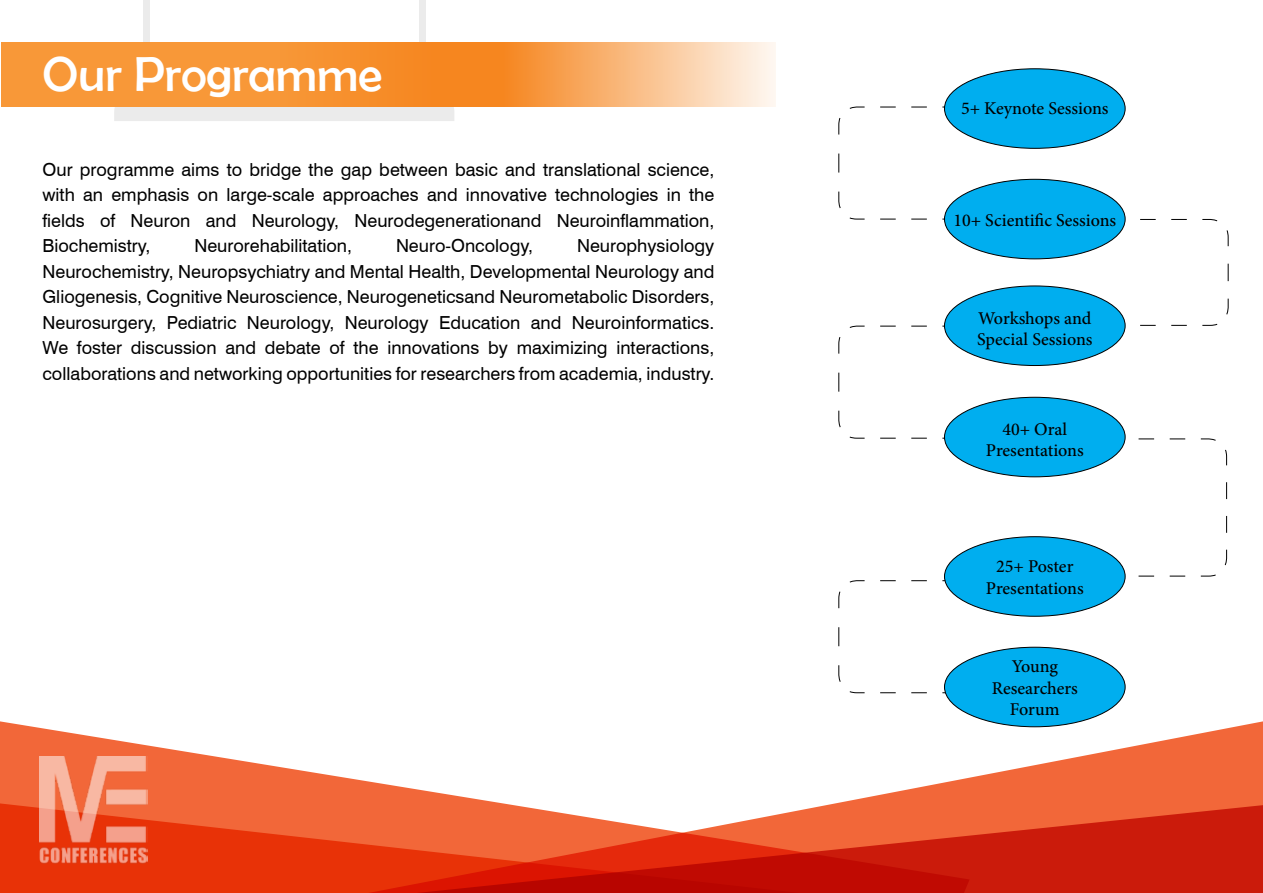
<style>
.page{position:relative;width:1263px;height:893px;background:#fff}
.page>*{position:absolute;margin:0;border:0;box-sizing:border-box;transform-origin:0 0}
.t1{font:49.2px "Berlin Sans FB";color:#fff}
.t2{font:18px/25.5px "Swiss 721 BT";color:#000;text-align:justify}
.t3{font:500 18px/21.1px "Minion Pro";color:#000;text-align:center}
</style>
<div class="page">
<svg style="left:1114px;top:438px;width:113px;height:139px"></svg>
<svg style="left:1116px;top:219px;width:113px;height:107px"></svg>
<svg style="left:838px;top:106px;width:113px;height:114px"></svg>
<svg style="left:838px;top:325px;width:113px;height:114px"></svg>
<svg style="left:838px;top:580px;width:113px;height:113px"></svg>
<div style="left:143px;top:0;width:7px;height:85px;background:#ebebeb"></div>
<div style="left:114px;top:107px;width:340px;height:14px;background:#ebebeb"></div>
<div style="left:419px;top:0;width:7px;height:85px;background:#ebebeb"></div>
<svg style="left:431px;top:43px;width:345px;height:64px;background:#f8b271"></svg>
<div style="left:1px;top:43px;width:430px;height:64px;background:linear-gradient(to right,#f99c3e,#f68e2a)"></div>
<div style="left:944px;top:179px;width:181px;height:80px;background:#00aeef;border-radius:50%"></div>
<div style="left:944px;top:69px;width:181px;height:79px;background:#00aeef;border-radius:50%"></div>
<div style="left:944px;top:286px;width:181px;height:79px;background:#00aeef;border-radius:50%"></div>
<div style="left:944px;top:397px;width:181px;height:80px;background:#00aeef;border-radius:50%"></div>
<div style="left:944px;top:537px;width:181px;height:79px;background:#00aeef;border-radius:50%"></div>
<div style="left:944px;top:647px;width:181px;height:80px;background:#00aeef;border-radius:50%"></div>
<svg style="left:1205px;top:721px;width:58px;height:84px;background:#f27147"></svg>
<svg style="left:0;top:721px;width:1205px;height:84px"></svg>
<svg style="left:0;top:803px;width:947px;height:90px;background:#ea4319"></svg>
<svg style="left:316px;top:805px;width:947px;height:88px;background:#dc3f24"></svg>
<img style="left:39px;top:756px;width:109px;height:112px">
<h1 class="t1" style="left:43px;top:47px;width:341px">Our Programme</h1>
<p class="t2" style="left:43px;top:156px;width:673px">Our programme aims to bridge the gap between basic and translational science, with an emphasis on large-scale approaches and innovative technologies in the fields of Neuron and Neurology, Neurodegenerationand Neuroinflammation, Biochemistry,</p>
<p class="t2" style="left:194px;top:233px;width:159px">Neurorehabilitation,</p>
<p class="t2" style="left:396px;top:233px;width:139px">Neuro-Oncology,</p>
<p class="t2" style="left:43px;top:233px;width:673px;text-indent:534px">Neurophysiology Neurochemistry, Neuropsychiatry and Mental Health, Developmental Neurology and Gliogenesis, Cognitive Neuroscience, Neurogeneticsand Neurometabolic Disorders, Neurosurgery, Pediatric Neurology, Neurology Education and Neuroinformatics.<br>We foster discussion and debate of the innovations by maximizing interactions, collaborations and networking opportunities for researchers from academia, industry.</p>
<p class="t3" style="left:961px;top:98px;width:149px">5+ Keynote Sessions</p>
<p class="t3" style="left:953px;top:209px;width:164px">10+ Scientific Sessions</p>
<p class="t3" style="left:977px;top:307px;width:117px;text-align:left">Workshops and<br>Special Sessions</p>
<p class="t3" style="left:986px;top:419px;width:99px">40+ Oral<br>Presentations</p>
<p class="t3" style="left:986px;top:556px;width:99px">25+ Poster<br>Presentations</p>
<p class="t3" style="left:992px;top:656px;width:88px">Young<br>Researchers<br>Forum</p>
</div>
